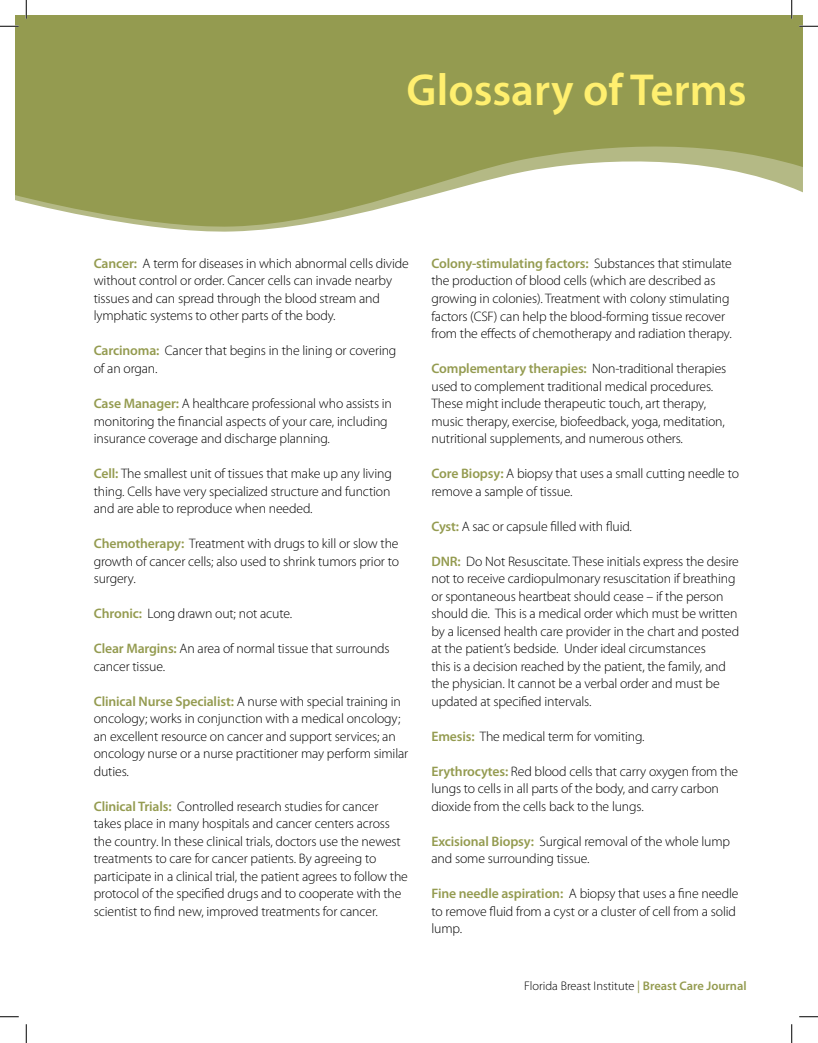
<style>
.page{position:relative;width:818px;height:1043px;background:#fff}
.page>*{position:absolute;margin:0;border:0;box-sizing:border-box;transform-origin:0 0}
.t1{font:600 45px "Myriad Pro";color:#ffef6f}
.t2{font:300 13.75px/17.5px "Myriad Pro";letter-spacing:-.01em;color:#000}
.t3{font:300 12.5px "Myriad Pro";color:#000}
.s1{font-weight:600;color:#949b50}
.s2{font-weight:400;color:#949b50}
</style>
<div class="page">
<svg style="left:15px;top:15px;width:787px;height:214px;fill:#949b50"></svg>
<svg style="left:0;top:25px;width:19px;height:2px"></svg>
<svg style="left:799px;top:25px;width:19px;height:2px"></svg>
<svg style="left:0;top:1016px;width:19px;height:1px"></svg>
<svg style="left:799px;top:1016px;width:19px;height:1px"></svg>
<svg style="left:25px;top:0;width:2px;height:19px"></svg>
<svg style="left:25px;top:1024px;width:2px;height:18px"></svg>
<svg style="left:790px;top:0;width:2px;height:19px"></svg>
<svg style="left:791px;top:1024px;width:1px;height:18px"></svg>
<h1 class="t1" style="left:406px;top:61px;width:341px">Glossary of Terms</h1>
<p class="t2" style="left:94px;top:254px;width:316px"><span class="s1">Cancer:</span> A term for diseases in which abnormal cells divide without control or order. Cancer cells can invade nearby tissues and can spread through the blood stream and lymphatic systems to other parts of the body.</p>
<p class="t2" style="left:94px;top:342px;width:304px"><span class="s1">Carcinoma:</span> Cancer that begins in the lining or covering of an organ.</p>
<p class="t2" style="left:94px;top:394px;width:300px"><span class="s1">Case Manager:</span> A healthcare professional who assists in monitoring the financial aspects of your care, including insurance coverage and discharge planning.</p>
<p class="t2" style="left:94px;top:464px;width:299px;text-align:justify"><span class="s1">Cell:</span> The smallest unit of tissues that make up any living thing. Cells have very specialized structure and function and are able to reproduce when needed.</p>
<p class="t2" style="left:94px;top:534px;width:307px;text-align:justify"><span class="s1">Chemotherapy:</span> Treatment with drugs to kill or slow the growth of cancer cells; also used to shrink tumors prior to surgery.</p>
<p class="t2" style="left:94px;top:604px;width:200px"><span class="s1">Chronic:</span> Long drawn out; not acute.</p>
<p class="t2" style="left:94px;top:639px;width:297px"><span class="s1">Clear Margins:</span> An area of normal tissue that surrounds cancer tissue.</p>
<p class="t2" style="left:94px;top:692px;width:316px"><span class="s1">Clinical Nurse Specialist:</span> A nurse with special training in oncology; works in conjunction with a medical oncology; an excellent resource on cancer and support services; an oncology nurse or a nurse practitioner may perform similar duties.</p>
<p class="t2" style="left:94px;top:797px;width:315px"><span class="s1">Clinical Trials:</span> Controlled research studies for cancer takes place in many hospitals and cancer centers across the country. In these clinical trials, doctors use the newest treatments to care for cancer patients. By agreeing to participate in a clinical trial, the patient agrees to follow the protocol of the specified drugs and to cooperate with the scientist to find new, improved treatments for cancer.</p>
<p class="t2" style="left:431px;top:254px;width:302px"><span class="s1">Colony-stimulating factors:</span> Substances that stimulate the production of blood cells (which are described as growing in colonies). Treatment with colony stimulating factors (CSF) can help the blood-forming tissue recover from the effects of chemotherapy and radiation therapy.</p>
<p class="t2" style="left:431px;top:359px;width:296px"><span class="s1">Complementary therapies:</span> Non-traditional therapies used to complement traditional medical procedures.<br>These might include therapeutic touch, art therapy, music therapy, exercise, biofeedback, yoga, meditation, nutritional supplements, and numerous others.</p>
<p class="t2" style="left:431px;top:464px;width:309px"><span class="s1">Core Biopsy:</span> A biopsy that uses a small cutting needle to remove a sample of tissue.</p>
<p class="t2" style="left:431px;top:517px;width:202px"><span class="s1">Cyst:</span> A sac or capsule filled with fluid.</p>
<p class="t2" style="left:431px;top:552px;width:309px"><span class="s1">DNR:</span> Do N ot Resuscitate. These initials express the desire not to receive cardiopulmonary resuscitation if breathing or spontaneous heartbeat should cease – if the person should die. This is a medical order which must be written by a licensed health care provider in the chart and posted at the patient’s bedside. U nder ideal circumstances<br>this is a decision reached by the patient, the family, and the physician. It cannot be a verbal order and must be updated at specified intervals.</p>
<p class="t2" style="left:431px;top:727px;width:215px"><span class="s1">Emesis:</span> The medical term for vomiting.</p>
<p class="t2" style="left:431px;top:762px;width:308px"><span class="s1">Erythrocytes:</span> Red blood cells that carry oxygen from the lungs to cells in all parts of the body, and carry carbon dioxide from the cells back to the lungs.</p>
<p class="t2" style="left:431px;top:832px;width:300px"><span class="s1">Excisional Biopsy:</span> Surgical removal of the whole lump and some surrounding tissue.</p>
<p class="t2" style="left:431px;top:884px;width:308px"><span class="s1">Fine needle aspiration:</span> A biopsy that uses a fine needle to remove fluid from a cyst or a cluster of cell from a solid lump.</p>
<p class="t3" style="left:524px;top:978px;width:224px">Florida Breast Institute <span class="s2">|</span> <span class="s1">Breast Care Journal</span></p>
</div>
